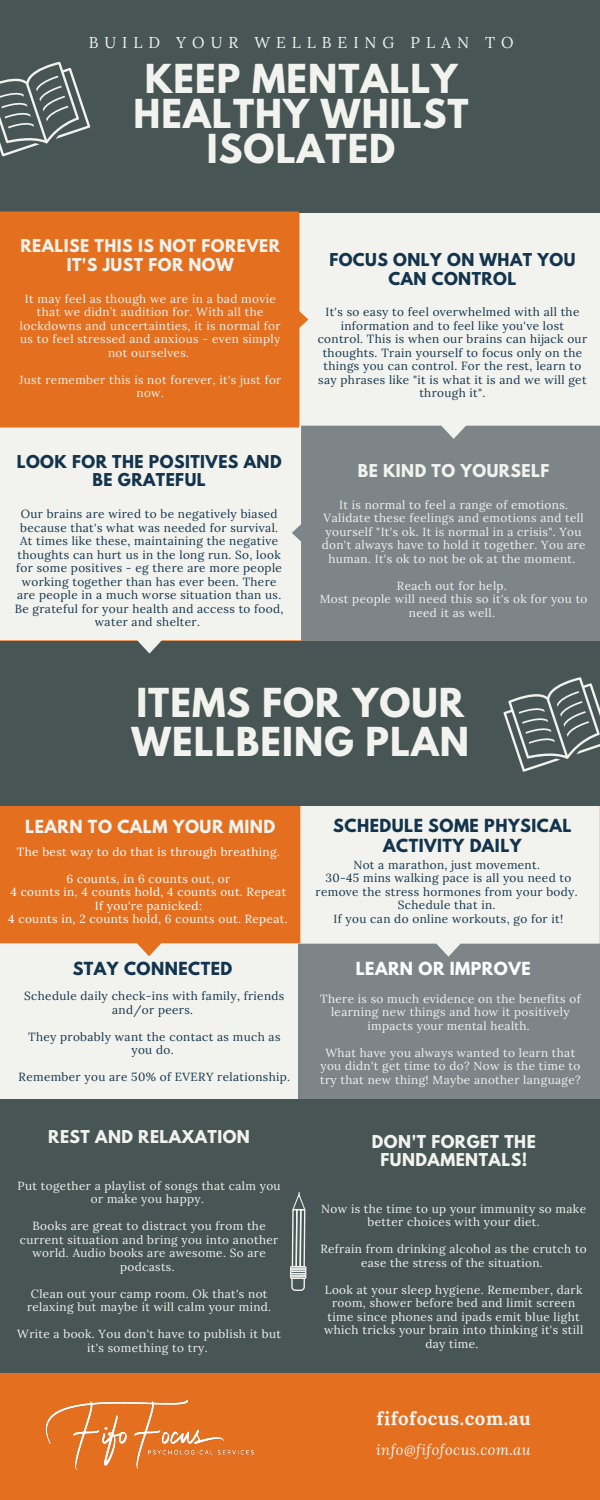
<style>
.page{position:relative;width:600px;height:1500px;background:#e46f1f}
.page>*{position:absolute;margin:0;border:0;box-sizing:border-box;transform-origin:0 0}
.t1{font:700 35.4px/35.2px "League Spartan";letter-spacing:.03em;color:#f2f3ee;text-align:center}
.t2{font:700 18.7px "Lora";letter-spacing:.03em;color:#f2f3ee}
.t3{font:700 16px "League Spartan";letter-spacing:.03em;color:#13344c}
.t4{font:700 16px "League Spartan";letter-spacing:.03em;color:#f2f3ee}
.t5{font:700 16px "League Spartan";letter-spacing:.03em;color:#fff}
.t6{font:700 15.7px/18.8px "League Spartan";letter-spacing:.03em;color:#f2f3ee;text-align:center}
.t7{font:700 15.7px/18.8px "League Spartan";letter-spacing:.03em;color:#13344c;text-align:center}
.t8{font:15.7px "Lora";letter-spacing:.38em;color:#f2f3ee}
.t9{font:italic 14.7px "Lora";letter-spacing:.03em;color:#f2f3ee}
.t10{font:11.8px/13.5px "Lora";letter-spacing:.03em;color:#f2f3ee;text-align:center}
.t11{font:11.8px/13.5px "Lora";letter-spacing:.03em;color:#13344c;text-align:center}
.t12{font:11.8px/13.5px "Lora";letter-spacing:.03em;color:#fff;text-align:center}
</style>
<div class="page">
<div style="left:0;top:944px;width:300px;height:165px;background:#f2f3ee"></div>
<div style="left:298px;top:944px;width:302px;height:165px;background:#7d8588"></div>
<svg style="left:300px;top:805px;width:300px;height:152px;background:#e6e8e4"></svg>
<svg style="left:0;top:805px;width:300px;height:151px"></svg>
<div style="left:0;top:642px;width:600px;height:163px;background:#475555"></div>
<div style="left:0;top:428px;width:304px;height:226px;background:#f2f3ee"></div>
<div style="left:292px;top:428px;width:308px;height:213px;background:#7d8588"></div>
<div style="left:299px;top:213px;width:301px;height:226px;background:#f2f3ee"></div>
<div style="left:0;top:0;width:600px;height:213px;background:#475555"></div>
<svg style="left:0;top:211px;width:308px;height:217px"></svg>
<div style="left:0;top:1100px;width:600px;height:272px;background:#475555"></div>
<svg style="left:290px;top:1192px;width:17px;height:99px"></svg>
<img style="left:10px;top:1372px;width:281px;height:98px">
<svg style="left:0;top:61px;width:91px;height:96px"></svg>
<svg style="left:503px;top:677px;width:97px;height:95px"></svg>
<h3 class="t8" style="left:89px;top:32px;width:426px">BUILD YOUR WELLBEING PLAN TO</h3>
<h1 class="t1" style="left:134px;top:66px;width:337px">KEEP MENTALLY<br>HEALTHY WHILST<br>ISOLATED</h1>
<h3 class="t6" style="left:21px;top:239px;width:261px">REALISE THIS IS NOT FOREVER<br>IT'S JUST FOR NOW</h3>
<p class="t10" style="left:20px;top:292px;width:262px">It may feel as though we are in a bad movie that we didn’t audition for. With all the lockdowns and uncertainties, it is normal for us to feel stressed and anxious - even simply not ourselves.</p>
<p class="t10" style="left:19px;top:373px;width:264px">Just remember this is not forever, it's just for now.</p>
<h3 class="t7" style="left:17px;top:454px;width:266px">LOOK FOR THE POSITIVES AND<br>BE GRATEFUL</h3>
<p class="t11" style="left:15px;top:507px;width:270px">Our brains are wired to be negatively biased because that's what was needed for survival.<br>At times like these, maintaining the negative thoughts can hurt us in the long run. So, look for some positives - eg there are more people working together than has ever been. There are people in a much worse situation than us.<br>Be grateful for your health and access to food, water and shelter.</p>
<h3 class="t7" style="left:329px;top:252px;width:248px">FOCUS ONLY ON WHAT YOU<br>CAN CONTROL</h3>
<p class="t11" style="left:318px;top:305px;width:271px">It's so easy to feel overwhelmed with all the information and to feel like you've lost control. This is when our brains can hijack our thoughts. Train yourself to focus only on the things you can control. For the rest, learn to say phrases like "it is what it is and we will get through it".</p>
<h3 class="t6" style="left:358px;top:463px;width:193px">BE KIND TO YOURSELF</h3>
<p class="t10" style="left:322px;top:498px;width:265px">It is normal to feel a range of emotions.<br>Validate these feelings and emotions and tell yourself "It's ok. It is normal in a crisis". You don't always have to hold it together. You are human. It's ok to not be ok at the moment.</p>
<p class="t10" style="left:320px;top:579px;width:269px">Reach out for help.<br>Most people will need this so it's ok for you to need it as well.</p>
<h1 class="t1" style="left:132px;top:688px;width:339px;line-height:39px;text-align:left">ITEMS FOR YOUR<br>WELLBEING PLAN</h1>
<h3 class="t4" style="left:25px;top:818px;width:252px">LEARN TO CALM YOUR MIND</h3>
<h3 class="t3" style="left:333px;top:818px;width:240px">SCHEDULE SOME PHYSICAL</h3>
<p class="t12" style="left:17px;top:845px;width:265px">The best way to do that is through breathing.</p>
<h3 class="t3" style="left:383px;top:838px;width:140px">ACTIVITY DAILY</h3>
<p class="t11" style="left:316px;top:857px;width:264px">Not a marathon, just movement.<br>30-45 mins walking pace is all you need to remove the stress hormones from your body.<br>Schedule that in.<br>If you can do online workouts, go for it!</p>
<p class="t12" style="left:8px;top:872px;width:281px">6 counts, in 6 counts out, or<br>4 counts in, 4 counts hold, 4 counts out. Repeat If you're panicked:<br>4 counts in, 2 counts hold, 6 counts out. Repeat.</p>
<h3 class="t3" style="left:73px;top:961px;width:161px">STAY CONNECTED</h3>
<h3 class="t5" style="left:356px;top:961px;width:176px">LEARN OR IMPROVE</h3>
<p class="t11" style="left:24px;top:989px;width:262px">Schedule daily check-ins with family, friends and/or peers.</p>
<p class="t11" style="left:28px;top:1030px;width:254px">They probably want the contact as much as you do.</p>
<p class="t11" style="left:19px;top:1070px;width:273px">Remember you are 50% of EVERY relationship.</p>
<h3 class="t6" style="left:48px;top:1130px;width:203px">REST AND RELAXATION</h3>
<p class="t10" style="left:18px;top:1179px;width:265px">Put together a playlist of songs that calm you or make you happy.</p>
<p class="t10" style="left:20px;top:1219px;width:260px">Books are great to distract you from the current situation and bring you into another world. Audio books are awesome. So are podcasts.</p>
<p class="t10" style="left:27px;top:1287px;width:246px">Clean out your camp room. Ok that's not relaxing but maybe it will calm your mind.</p>
<p class="t10" style="left:17px;top:1327px;width:265px">Write a book. You don't have to publish it but it's something to try.</p>
<p class="t10" style="left:320px;top:992px;width:262px">There is so much evidence on the benefits of learning new things and how it positively impacts your mental health.</p>
<p class="t10" style="left:320px;top:1046px;width:262px">What have you always wanted to learn that you didn't get time to do? Now is the time to try that new thing! Maybe another language?</p>
<h3 class="t6" style="left:372px;top:1134px;width:165px">DON'T FORGET THE<br>FUNDAMENTALS!</h3>
<p class="t10" style="left:321px;top:1202px;width:266px">Now is the time to up your immunity so make better choices with your diet.</p>
<p class="t10" style="left:320px;top:1242px;width:268px">Refrain from drinking alcohol as the crutch to ease the stress of the situation.</p>
<p class="t10" style="left:324px;top:1283px;width:261px">Look at your sleep hygiene. Remember, dark room, shower before bed and limit screen time since phones and ipads emit blue light which tricks your brain into thinking it's still day time.</p>
<h2 class="t2" style="left:377px;top:1406px;width:155px">fifofocus.com.au</h2>
<p class="t9" style="left:376px;top:1440px;width:156px">info@fifofocus.com.au</p>
</div>
